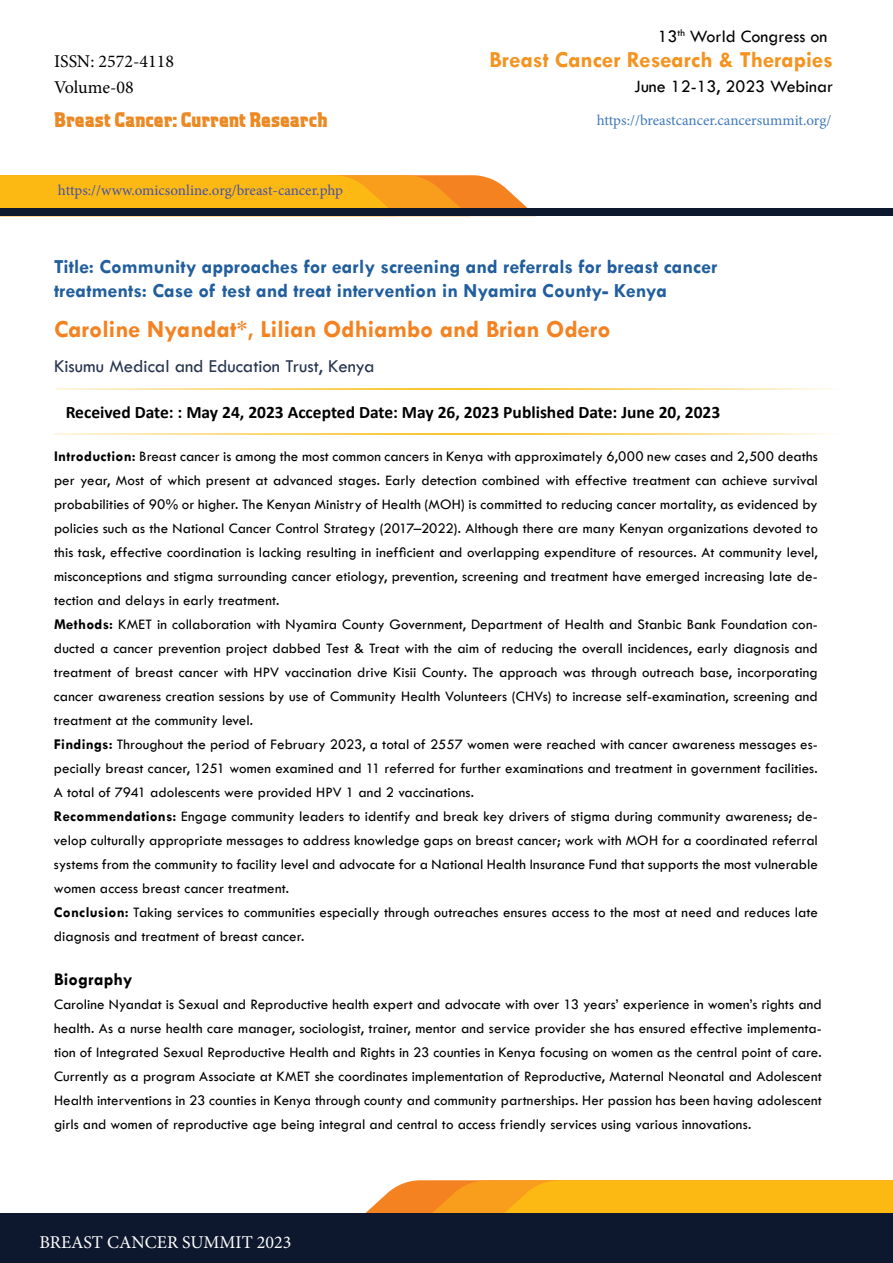
<style>
.page{position:relative;width:893px;height:1263px;background:#fff}
.page>*{position:absolute;margin:0;border:0;box-sizing:border-box;transform-origin:0 0}
.t1{font:700 24.75px "Tw Cen";color:#f58220}
.t2{font:700 23.1px "Tw Cen";color:#f4931f}
.t3{font:800 21px "Aquatic";color:#ec8923}
.t4{font:700 20.1px/24.2px "Tw Cen";color:#215e9e}
.t5{font:18.75px "Tw Cen";color:#26344e}
.t6{font:18px "Tw Cen";color:#000}
.t7{font:18px "Minion Pro";color:#000}
.t8{font:18px "Minion Pro";color:#fff}
.t9{font:700 18px "Tw Cen";letter-spacing:.01em;color:#000}
.t10{font:700 17.55px "Calibri";color:#000}
.t11{font:15px/24px "Tw Cen";letter-spacing:.005em;color:#000}
.t12{font:15px "Minion Pro";letter-spacing:-.005em;color:#4752a3}
.t13{font:15px "Minion Pro";letter-spacing:-.005em;color:#4179bd}
.s1{font-weight:700}
</style>
<div class="page">
<svg style="left:0;top:175px;width:528px;height:33px;background:#fbb01e"></svg>
<div style="left:0;top:208px;width:893px;height:8px;background:#0d172d"></div>
<svg style="left:365px;top:1180px;width:528px;height:33px;background:#fbb11f"></svg>
<div style="left:0;top:1213px;width:893px;height:50px;background:#0d172d"></div>
<hr style="left:54px;top:433px;width:785px;height:2px;background:#f9c42b">
<hr style="left:56px;top:388px;width:785px;height:2px;background:#f9c42b">
<p class="t7" style="left:54px;top:49px;width:122px">ISSN: 2572-4118</p>
<p class="t7" style="left:54px;top:75px;width:81px">Volume-08</p>
<h3 class="t3" style="left:54px;top:106px;width:275px">Breast Cancer: Current Research</h3>
<p class="t12" style="left:58px;top:180px;width:287px">https://www.omicsonline.org/breast-cancer.php</p>
<p class="t6" style="left:658px;top:25px;width:171px">13<sup>th</sup> World Congress on</p>
<h2 class="t2" style="left:490px;top:46px;width:345px">Breast Cancer Research &amp; Therapies</h2>
<p class="t6" style="left:634px;top:75px;width:200px">June 12-13, 2023 Webinar</p>
<p class="t13" style="left:597px;top:110px;width:236px">https://breastcancer.cancersummit.org/</p>
<h3 class="t4" style="left:54px;top:254px;width:665px">Title: Community approaches for early screening and referrals for breast cancer treatments: Case of test and treat intervention in Nyamira County- Kenya</h3>
<h1 class="t1" style="left:54px;top:314px;width:558px">Caroline Nyandat*, Lilian Odhiambo and Brian Odero</h1>
<p class="t5" style="left:54px;top:355px;width:322px">Kisumu Medical and Education Trust, Kenya</p>
<p class="t10" style="left:66px;top:400px;width:656px">Received Date: : May 24, 2023 Accepted Date: May 26, 2023 Published Date: June 20, 2023</p>
<p class="t11" style="left:54px;top:444px;width:765px"><span class="s1">Introduction:</span> Breast cancer is among the most common cancers in Kenya with approximately 6,000 new cases and 2,500 deaths per year, Most of which present at advanced stages. Early detection combined with effective treatment can achieve survival probabilities of 90% or higher. The Kenyan Ministry of Health (MOH) is committed to reducing cancer mortality, as evidenced by policies such as the National Cancer Control Strategy (2017–2022). Although there are many Kenyan organizations devoted to this task, effective coordination is lacking resulting in inefficient and overlapping expenditure of resources. At community level, misconceptions and stigma surrounding cancer etiology, prevention, screening and treatment have emerged increasing late de&shy;tection and delays in early treatment.<br><span class="s1">Methods:</span> KMET in collaboration with Nyamira County Government, Department of Health and Stanbic Bank Foundation con&shy;ducted a cancer prevention project dabbed Test &amp; Treat with the aim of reducing the overall incidences, early diagnosis and treatment of breast cancer with HPV vaccination drive Kisii County. The approach was through outreach base, incorporating cancer awareness creation sessions by use of Community Health Volunteers (CHVs) to increase self-examination, screening and treatment at the community level.<br><span class="s1">Findings:</span> Throughout the period of February 2023, a total of 2557 women were reached with cancer awareness messages es&shy;pecially breast cancer, 1251 women examined and 11 referred for further examinations and treatment in government facilities.<br>A total of 7941 adolescents were provided HPV 1 and 2 vaccinations.<br><span class="s1">Recommendations:</span> Engage community leaders to identify and break key drivers of stigma during community awareness; de&shy;velop culturally appropriate messages to address knowledge gaps on breast cancer; work with MOH for a coordinated referral systems from the community to facility level and advocate for a National Health Insurance Fund that supports the most vulnerable women access breast cancer treatment.<br><span class="s1">Conclusion:</span> Taking services to communities especially through outreaches ensures access to the most at need and reduces late diagnosis and treatment of breast cancer.</p>
<p class="t9" style="left:54px;top:968px;width:80px">Biography</p>
<p class="t11" style="left:54px;top:992px;width:769px;text-align:justify">Caroline Nyandat is Sexual and Reproductive health expert and advocate with over 13 years’ experience in women’s rights and health. As a nurse health care manager, sociologist, trainer, mentor and service provider she has ensured effective implementa&shy;tion of Integrated Sexual Reproductive Health and Rights in 23 counties in Kenya focusing on women as the central point of care.<br>Currently as a program Associate at KMET she coordinates implementation of Reproductive, Maternal Neonatal and Adolescent Health interventions in 23 counties in Kenya through county and community partnerships. Her passion has been having adolescent girls and women of reproductive age being integral and central to access friendly services using various innovations.</p>
<p class="t8" style="left:39px;top:1230px;width:254px">BREAST CANCER SUMMIT 2023</p>
</div>
